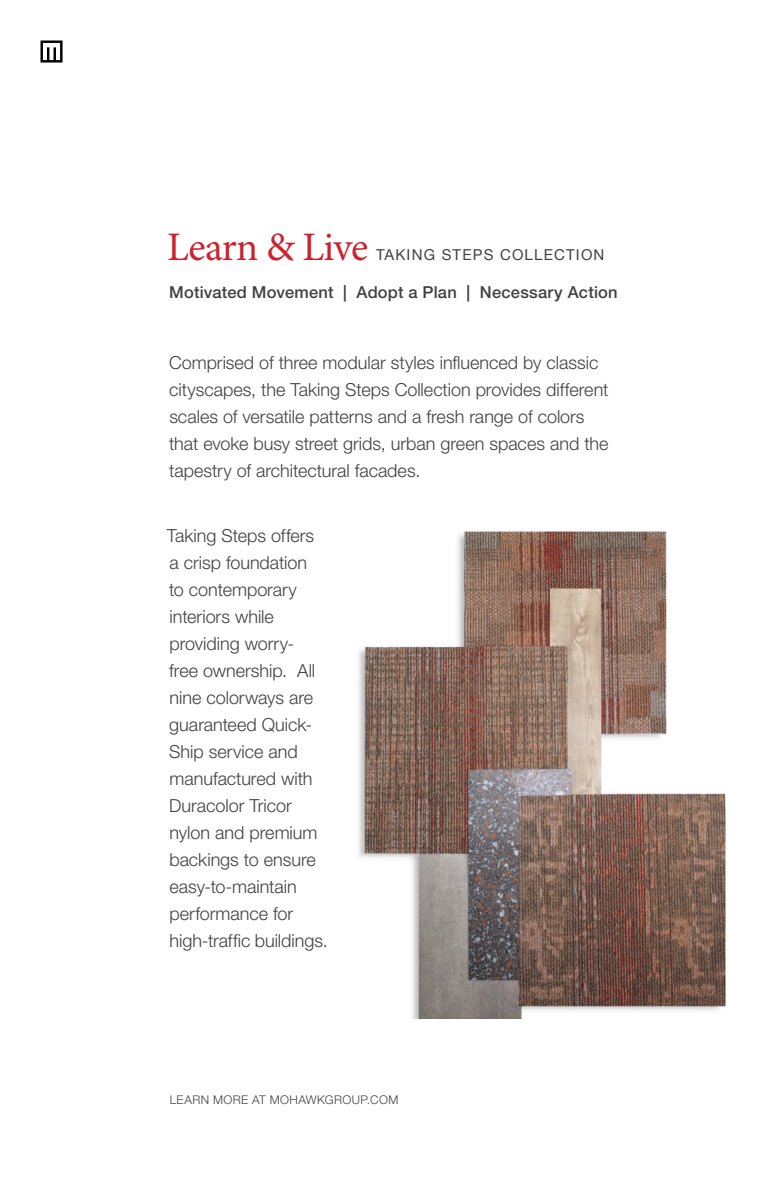
<style>
.page{position:relative;width:783px;height:1188px;background:#fff}
.page>*{position:absolute;margin:0;border:0;box-sizing:border-box;transform-origin:0 0}
.t1{font:40.5px "Minion Pro";letter-spacing:-.015em;color:#ce202f}
.t2{font:300 18px/27px "Helvetica Neue LT Std";color:#414042}
.t3{font:500 16.5px "Helvetica Neue LT Std";letter-spacing:.015em;color:#414042}
.t4{font:15px "Helvetica Neue";letter-spacing:.08em;color:#414042}
.t5{font:300 12px "Helvetica Neue LT Std";letter-spacing:.035em;color:#414042}
</style>
<div class="page">
<img style="left:358px;top:530px;width:368px;height:488px">
<svg style="left:41px;top:40px;width:22px;height:23px"></svg>
<h1 class="t1" style="left:167px;top:223px;width:202px">Learn &amp; Live</h1>
<p class="t4" style="left:376px;top:244px;width:230px">TAKING STEPS COLLECTION</p>
<p class="t3" style="left:169px;top:282px;width:450px">Motivated Movement | Adopt a Plan | Necessary Action</p>
<p class="t2" style="left:169px;top:349px;width:441px">Comprised of three modular styles influenced by classic cityscapes, the Taking Steps Collection provides different scales of versatile patterns and a fresh range of colors that evoke busy street grids, urban green spaces and the tapestry of architectural facades.</p>
<p class="t2" style="left:167px;top:522px;width:162px">Taking Steps offers a crisp foundation<br>to contemporary interiors while providing worry-<br>free ownership. All nine colorways are guaranteed Quick-<br>Ship service and manufactured with<br>Duracolor Tricor nylon and premium backings to ensure easy-to-maintain performance for high-traffic buildings.</p>
<p class="t5" style="left:170px;top:1093px;width:230px">LEARN MORE AT MOHAWKGROUP.COM</p>
</div>
